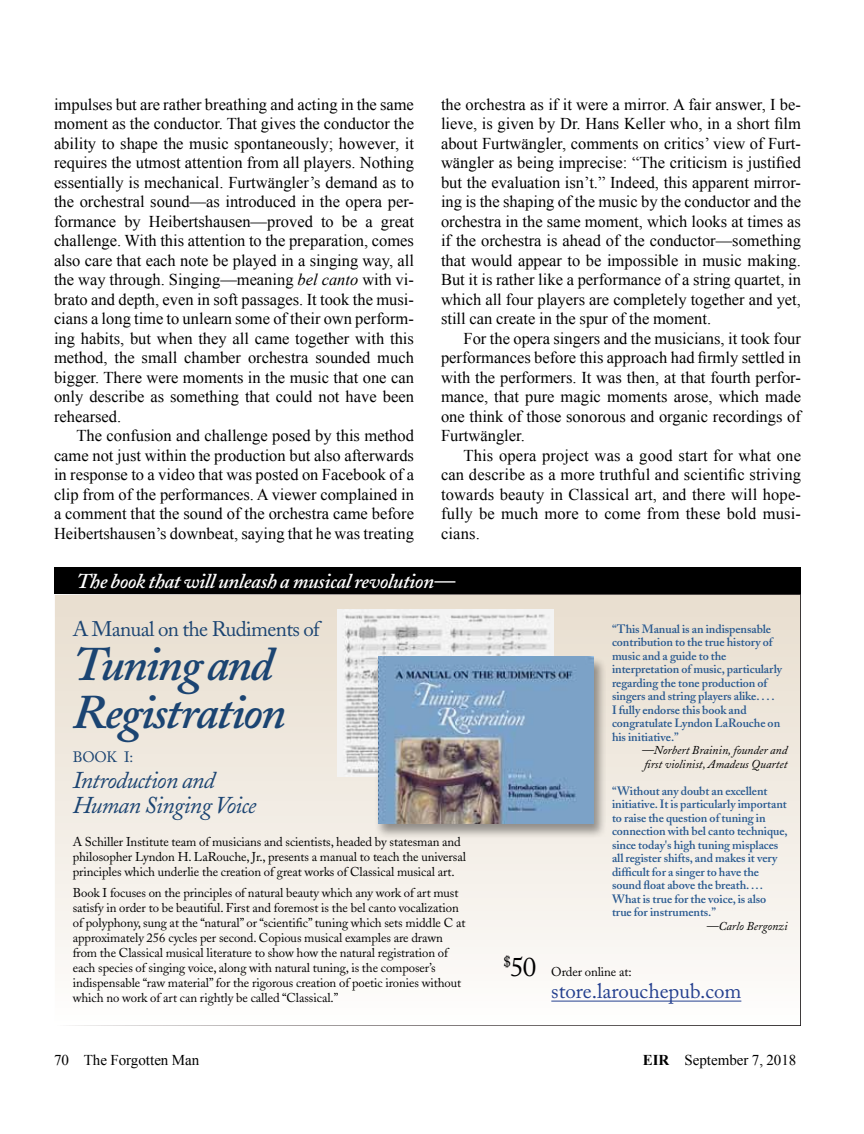
<style>
.page{position:relative;width:864px;height:1134px;background:#fff}
.page>*{position:absolute;margin:0;border:0;box-sizing:border-box;transform-origin:0 0}
.t1{font:italic 600 48px/48px "Adobe Caslon";letter-spacing:-.04em;color:#1b4472}
.t2{font:italic 24px/25.5px "Adobe Caslon";letter-spacing:-.03em;color:#1b4472}
.t3{font:italic 600 21px "Adobe Caslon";letter-spacing:-.02em;color:#fff}
.t4{font:21px "Adobe Caslon";letter-spacing:-.03em;color:#1b4472}
.t5{font:21px "Adobe Caslon";color:#25408f}
.t6{font:16.5px/19.5px "Times New Roman";color:#000;text-align:justify}
.t7{font:15px "Times New Roman";color:#000}
.t8{font:15px "Adobe Caslon";color:#1b4472}
.t9{font:12.75px/15px "Adobe Caslon";letter-spacing:-.005em;color:#000}
.t10{font:600 12px/13.5px "Adobe Caslon";letter-spacing:-.005em;color:#285990}
.t11{font:italic 12px/13.5px "Adobe Caslon";color:#000}
.s1{font-style:italic}
.s2{font-size:27px}
.s3{font-weight:700}
</style>
<div class="page">
<div style="left:54px;top:594px;width:747px;height:432px;background:linear-gradient(to bottom,#e8dece,#fdfcfb)"></div>
<div style="left:54px;top:567px;width:747px;height:27px;background:#000"></div>
<img style="left:337px;top:610px;width:216px;height:167px">
<div style="left:374px;top:656px;width:233px;height:183px;background:#000;opacity:.4"></div>
<img style="left:378px;top:657px;width:216px;height:166px">
<hr style="left:551px;top:1001px;width:190px;height:1px;background:#25408f">
<p class="t6" style="left:54px;top:94px;width:361px">impulses but are rather breathing and acting in the same moment as the conductor. That gives the conductor the ability to shape the music spontaneously; however, it requires the utmost attention from all players. Nothing essentially is mechanical. Furtwängler’s demand as to the orchestral sound—as introduced in the opera per&shy;formance by Heibertshausen—proved to be a great challenge. With this attention to the preparation, comes also care that each note be played in a singing way, all the way through. Singing—meaning <span class="s1">bel canto</span> with vi&shy;brato and depth, even in soft passages. It took the musi&shy;cians a long time to unlearn some of their own perform&shy;ing habits, but when they all came together with this method, the small chamber orchestra sounded much bigger. There were moments in the music that one can only describe as something that could not have been rehearsed.</p>
<p class="t6" style="left:54px;top:426px;width:362px;text-indent:23px">The confusion and challenge posed by this method came not just within the production but also afterwards in response to a video that was posted on Facebook of a clip from of the performances. A viewer complained in a comment that the sound of the orchestra came before Heibertshausen’s downbeat, saying that he was treating</p>
<p class="t6" style="left:441px;top:94px;width:362px">the orchestra as if it were a mirror. A fair answer, I be&shy;lieve, is given by Dr. Hans Keller who, in a short film about Furtwängler, comments on critics’ view of Furt&shy;wängler as being imprecise: “The criticism is justified but the evaluation isn’t.” Indeed, this apparent mirror&shy;ing is the shaping of the music by the conductor and the orchestra in the same moment, which looks at times as if the orchestra is ahead of the conductor—something that would appear to be impossible in music making.<br>But it is rather like a performance of a string quartet, in which all four players are completely together and yet, still can create in the spur of the moment.</p>
<p class="t6" style="left:441px;top:328px;width:362px;text-indent:23px">For the opera singers and the musicians, it took four performances before this approach had firmly settled in with the performers. It was then, at that fourth perfor&shy;mance, that pure magic moments arose, which made one think of those sonorous and organic recordings of Furtwängler.</p>
<p class="t6" style="left:441px;top:445px;width:362px;text-indent:23px">This opera project was a good start for what one can describe as a more truthful and scientific striving towards beauty in Classical art, and there will hope&shy;fully be much more to come from these bold musi&shy;cians.</p>
<p class="t3" style="left:76px;top:569px;width:380px">The book that will unleash a musical revolution—</p>
<p class="t4" style="left:73px;top:617px;width:249px">A Manual on the Rudiments of</p>
<h1 class="t1" style="left:73px;top:641px;width:215px">Tuning and<br>Registration</h1>
<p class="t8" style="left:73px;top:748px;width:62px">BOOK I:</p>
<h2 class="t2" style="left:73px;top:768px;width:185px">Introduction and<br>Human Singing Voice</h2>
<p class="t9" style="left:73px;top:834px;width:395px">A Schiller Institute team of musicians and scientists, headed by statesman and philosopher Lyndon H. LaRouche, Jr., presents a manual to teach the universal principles which underlie the creation of great works of Classical musical art.</p>
<p class="t9" style="left:73px;top:885px;width:394px">Book I focuses on the principles of natural beauty which any work of art must satisfy in order to be beautiful. First and foremost is the bel canto vocalization of polyphony, sung at the “natural” or “scientific” tuning which sets middle C at approximately 256 cycles per second. Copious musical examples are drawn from the Classical musical literature to show how the natural registration of each species of singing voice, along with natural tuning, is the composer’s indispensable “raw material” for the rigorous creation of poetic ironies without which no work of art can rightly be called “Classical.”</p>
<p class="t10" style="left:612px;top:622px;width:172px">“This Manual is an indispensable contribution to the true history of music and a guide to the interpretation of music, particularly regarding the tone production of singers and string players alike. . . .<br>I fully endorse this book and congratulate Lyndon LaRouche on his initiative.”</p>
<p class="t11" style="left:642px;top:744px;width:147px">—Norbert Brainin, founder and first violinist, Amadeus Quartet</p>
<p class="t10" style="left:612px;top:784px;width:177px">“Without any doubt an excellent initiative. It is particularly important to raise the question of tuning in connection with bel canto technique, since today's high tuning misplaces all register shifts, and makes it very difficult for a singer to have the sound float above the breath. ...<br>What is true for the voice, is also true for instruments.”</p>
<p class="t11" style="left:706px;top:920px;width:83px">—Carlo Bergonzi</p>
<p class="t9" style="left:503px;top:964px;width:130px"><sup>$</sup><span class="s2">50</span> Order online at:</p>
<p class="t5" style="left:551px;top:979px;width:192px">store.larouchepub.com</p>
<p class="t7" style="left:54px;top:1050px;width:147px">70 The Forgotten Man</p>
<p class="t7" style="left:643px;top:1050px;width:155px"><span class="s3">EIR</span> September 7, 2018</p>
</div>
